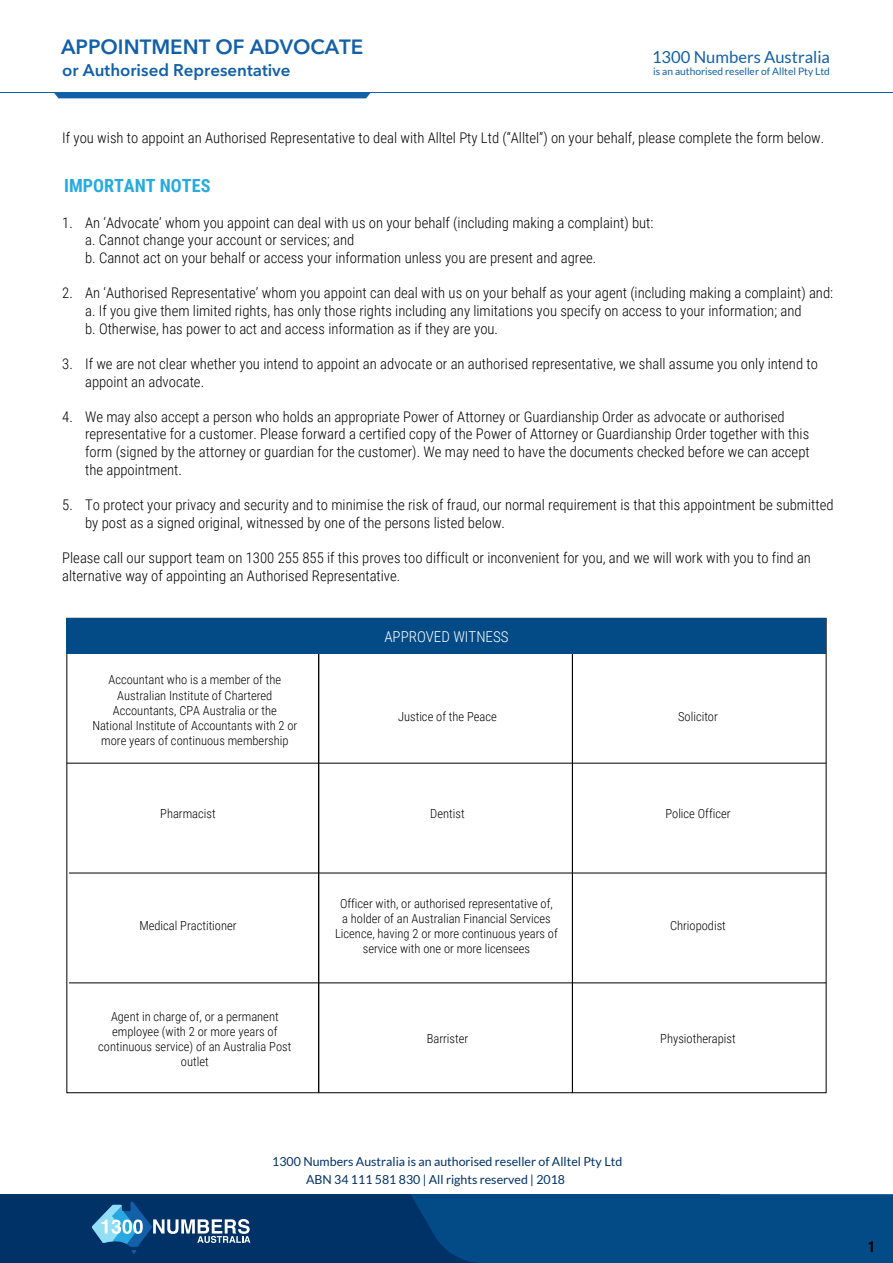
<style>
.page{position:relative;width:893px;height:1263px;background:#fff}
.page>*{position:absolute;margin:0;border:0;box-sizing:border-box;transform-origin:0 0}
.t1{font:600 20.55px "Avenir Next LT Pro";color:#1160a8}
.t2{font:700 18.15px "Roboto Condensed";color:#26abe0}
.t3{font:600 16.8px "Avenir Next LT Pro";color:#1160a8}
.t4{font:16.65px "Lato";color:#1160a8}
.t5{font:300 15px "Roboto Condensed";color:#fff}
.t6{font:700 15px "Roboto Condensed";color:#000}
.t7{font:300 14.7px/17.7px "Roboto Condensed";color:#000}
.t8{font:300 12.45px/15px "Roboto Condensed";color:#000;text-align:center}
.t9{font:12.45px/18.5px "Lato";color:#003167}
.t10{font:10.2px "Lato";color:#1160a8}
</style>
<div class="page">
<div style="left:0;top:1194px;width:720px;height:69px;background:#003167"></div>
<svg style="left:92px;top:1201px;width:158px;height:53px"></svg>
<div style="left:411px;top:1194px;width:482px;height:69px;background:#034b87"></div>
<div style="left:54px;top:93px;width:317px;height:5px;background:#1160a8"></div>
<hr style="left:0;top:92px;width:893px;height:1px;background:#1160a8">
<hr style="left:318px;top:618px;width:1px;height:475px;background:#000">
<hr style="left:572px;top:618px;width:1px;height:475px;background:#000">
<div style="left:67px;top:618px;width:759px;height:35px;background:#034b87"></div>
<hr style="left:67px;top:763px;width:759px;height:1px;background:#000">
<hr style="left:69px;top:873px;width:757px;height:1px;background:#000">
<hr style="left:69px;top:982px;width:757px;height:1px;background:#000">
<h1 class="t1" style="left:61px;top:34px;width:304px">APPOINTMENT OF ADVOCATE</h1>
<p class="t3" style="left:62px;top:60px;width:230px">or Authorised Representative</p>
<p class="t4" style="left:652px;top:48px;width:179px">1300 Numbers Australia</p>
<p class="t10" style="left:653px;top:66px;width:178px">is an authorised reseller of Alltel Pty Ltd</p>
<p class="t7" style="left:62px;top:128px;width:763px">If you wish to appoint an Authorised Representative to deal with Alltel Pty Ltd (“Alltel”) on your behalf, please complete the form below.</p>
<p class="t2" style="left:64px;top:173px;width:148px">IMPORTANT NOTES</p>
<p class="t7" style="left:85px;top:213px;width:570px;text-indent:-23px">1. An ‘Advocate’ whom you appoint can deal with us on your behalf (including making a complaint) but: a. Cannot change your account or services; and<br>b. Cannot act on your behalf or access your information unless you are present and agree.</p>
<p class="t7" style="left:85px;top:284px;width:750px;text-indent:-23px">2. An ‘Authorised Representative’ whom you appoint can deal with us on your behalf as your agent (including making a complaint) and: a. If you give them limited rights, has only those rights including any limitations you specify on access to your information; and<br>b. Otherwise, has power to act and access information as if they are you.</p>
<p class="t7" style="left:85px;top:354px;width:734px;text-indent:-23px">3. If we are not clear whether you intend to appoint an advocate or an authorised representative, we shall assume you only intend to appoint an advocate.</p>
<p class="t7" style="left:85px;top:407px;width:726px;text-indent:-23px">4. We may also accept a person who holds an appropriate Power of Attorney or Guardianship Order as advocate or authorised representative for a customer. Please forward a certified copy of the Power of Attorney or Guardianship Order together with this form (signed by the attorney or guardian for the customer). We may need to have the documents checked before we can accept the appointment.</p>
<p class="t7" style="left:85px;top:495px;width:750px;text-indent:-23px">5. To protect your privacy and security and to minimise the risk of fraud, our normal requirement is that this appointment be submitted by post as a signed original, witnessed by one of the persons listed below.</p>
<p class="t7" style="left:62px;top:548px;width:750px">Please call our support team on 1300 255 855 if this proves too difficult or inconvenient for you, and we will work with you to find an alternative way of appointing an Authorised Representative.</p>
<p class="t8" style="left:92px;top:672px;width:207px">Accountant who is a member of the Australian Institute of Chartered Accountants, CPA Australia or the National Institute of Accountants with 2 or more years of continuous membership</p>
<p class="t5" style="left:384px;top:626px;width:126px">APPROVED WITNESS</p>
<p class="t8" style="left:398px;top:708px;width:100px">Justice of the Peace</p>
<p class="t8" style="left:678px;top:708px;width:41px">Solicitor</p>
<p class="t8" style="left:160px;top:806px;width:57px">Pharmacist</p>
<p class="t8" style="left:430px;top:806px;width:36px">Dentist</p>
<p class="t8" style="left:665px;top:806px;width:67px">Police Officer</p>
<p class="t8" style="left:335px;top:895px;width:224px">Officer with, or authorised representative of,<br>a holder of an Australian Financial Services Licence, having 2 or more continuous years of service with one or more licensees</p>
<p class="t8" style="left:139px;top:918px;width:99px">Medical Practitioner</p>
<p class="t8" style="left:670px;top:918px;width:57px">Chriopodist</p>
<p class="t8" style="left:98px;top:1008px;width:195px">Agent in charge of, or a permanent employee (with 2 or more years of continuous service) of an Australia Post outlet</p>
<p class="t8" style="left:427px;top:1031px;width:43px">Barrister</p>
<p class="t8" style="left:660px;top:1031px;width:77px">Physiotherapist</p>
<p class="t9" style="left:306px;top:1152px;width:318px;text-indent:-34px">1300 Numbers Australia is an authorised reseller of Alltel Pty Ltd<br>ABN 34 111 581 830 | All rights reserved | 2018</p>
<p class="t6" style="left:868px;top:1236px;width:9px">1</p>
</div>
